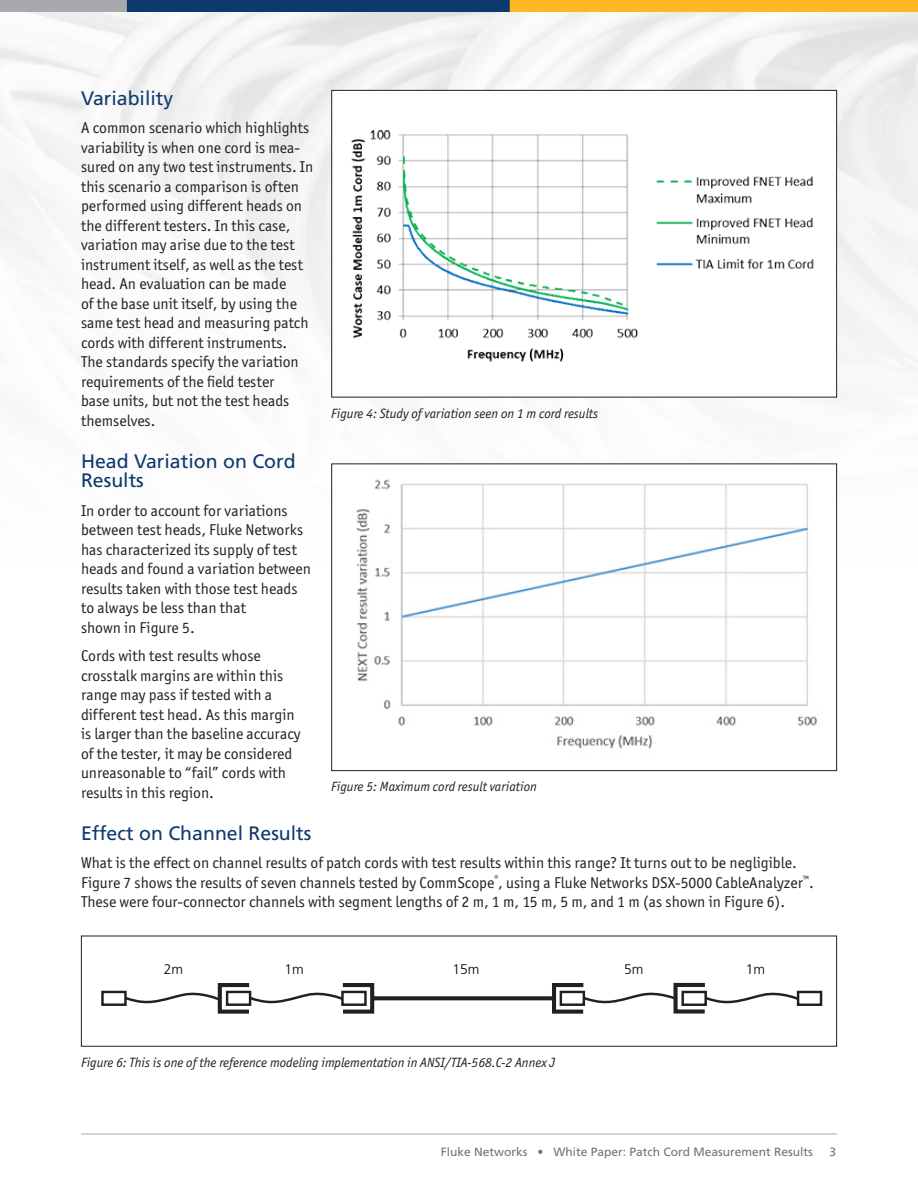
<style>
.page{position:relative;width:918px;height:1188px;background:#fff}
.page>*{position:absolute;margin:0;border:0;box-sizing:border-box;transform-origin:0 0}
.Subheads{font:19.5px/19.5px "Frutiger LT Std";color:#0f396e}
.Body_copy{font:15.75px/19.5px "Officina Sans ITC Std";color:#231f20}
.t1{font:300 13.95px "Frutiger LT Std";color:#000}
.Captions{font:italic 13.5px "Officina Sans ITC Std";color:#231f20}
.t2{font:12px "Frutiger LT Std";color:#737373}
</style>
<div class="page">
<div style="left:0;top:0;width:453px;height:12px;background:#a7a9ac"></div>
<div style="left:462px;top:0;width:456px;height:12px;background:#fdb924"></div>
<div style="left:127px;top:0;width:383px;height:12px;background:#0f396e"></div>
<hr style="left:81px;top:1134px;width:756px;height:1px;background:#a7a9ac">
<div style="left:81px;top:936px;width:756px;height:111px;border:1px solid #231f20"></div>
<svg style="left:101px;top:982px;width:700px;height:32px"></svg>
<div style="left:681px;top:991px;width:26px;height:15px;background:#fff;border:2px solid #231f20"></div>
<div style="left:797px;top:991px;width:25px;height:15px;background:#fff;border:2px solid #231f20"></div>
<div style="left:674px;top:983px;width:33px;height:31px;border:4px solid #231f20"></div>
<img style="left:351px;top:129px;width:463px;height:233px">
<div style="left:331px;top:90px;width:506px;height:308px;border:1px solid #231f20"></div>
<img style="left:356px;top:479px;width:461px;height:270px">
<div style="left:331px;top:464px;width:506px;height:307px;border:1px solid #231f20"></div>
<p class="Subheads" style="left:81px;top:88px;width:94px">Variability</p>
<p class="Body_copy" style="left:81px;top:118px;width:234px">A common scenario which highlights variability is when one cord is mea&shy;sured on any two test instruments. In this scenario a comparison is often performed using different heads on the different testers. In this case, variation may arise due to the test instrument itself, as well as the test head. An evaluation can be made<br>of the base unit itself, by using the same test head and measuring patch cords with different instruments.<br>The standards specify the variation requirements of the field tester<br>base units, but not the test heads themselves.</p>
<p class="Subheads" style="left:81px;top:451px;width:216px">Head Variation on Cord<br>Results</p>
<p class="Body_copy" style="left:81px;top:500px;width:232px">In order to account for variations between test heads, Fluke Networks has characterized its supply of test heads and found a variation between results taken with those test heads to always be less than that<br>shown in Figure 5.</p>
<p class="Body_copy" style="left:81px;top:646px;width:221px">Cords with test results whose crosstalk margins are within this range may pass if tested with a different test head. As this margin is larger than the baseline accuracy of the tester, it may be considered unreasonable to “fail” cords with results in this region.</p>
<p class="Subheads" style="left:81px;top:823px;width:232px">Effect on Channel Results</p>
<p class="Body_copy" style="left:81px;top:853px;width:734px">What is the effect on channel results of patch cords with test results within this range? It turns out to be negligible.<br>Figure 7 shows the results of seven channels tested by CommScope<sup>®</sup>, using a Fluke Networks DSX-5000 CableAnalyzer<sup>™</sup>.<br>These were four-connector channels with segment lengths of 2 m, 1 m, 15 m, 5 m, and 1 m (as shown in Figure 6).</p>
<p class="Captions" style="left:331px;top:406px;width:268px">Figure 4: Study of variation seen on 1 m cord results</p>
<p class="Captions" style="left:331px;top:779px;width:207px">Figure 5: Maximum cord result variation</p>
<p class="t1" style="left:164px;top:961px;width:21px">2m</p>
<p class="t1" style="left:285px;top:961px;width:21px">1m</p>
<p class="t1" style="left:452px;top:961px;width:29px">15m</p>
<p class="t1" style="left:624px;top:961px;width:21px">5m</p>
<p class="t1" style="left:746px;top:961px;width:21px">1m</p>
<p class="Captions" style="left:81px;top:1055px;width:476px">Figure 6: This is one of the reference modeling implementation in ANSI/TIA-568.C-2 Annex J</p>
<p class="t2" style="left:441px;top:1145px;width:374px">Fluke Networks • White Paper: Patch Cord Measurement Results</p>
<p class="t2" style="left:830px;top:1145px;width:8px">3</p>
</div>
